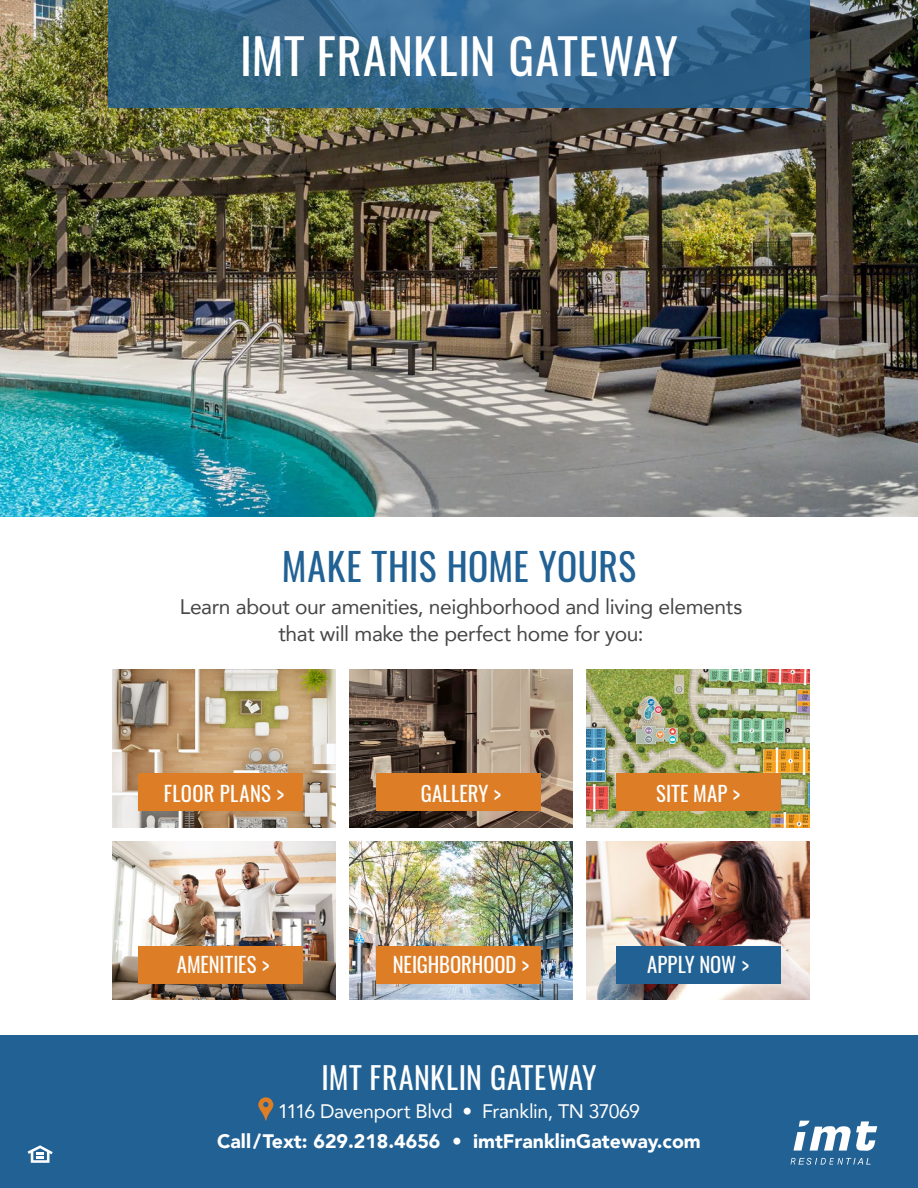
<style>
.page{position:relative;width:918px;height:1188px;background:#fff}
.page>*{position:absolute;margin:0;border:0;box-sizing:border-box;transform-origin:0 0}
.t1{font:48px "Oswald";letter-spacing:.02em;color:#fff}
.t2{font:37.5px "Oswald";letter-spacing:.01em;color:#216194}
.t3{font:30px "Oswald";letter-spacing:.025em;color:#fff}
.t4{font:21px/27px "Avenir";letter-spacing:-.015em;color:#464647;text-align:center}
.t5{font:20.7px "Oswald";letter-spacing:.005em;color:#fff}
.t6{font:900 19.5px/30px "Avenir";color:#fff;text-align:center}
.s1{font-weight:400}
</style>
<div class="page">
<img style="left:113px;top:842px;width:222px;height:158px">
<img style="left:113px;top:670px;width:222px;height:157px">
<img style="left:0;top:0;width:918px;height:516px">
<img style="left:350px;top:670px;width:222px;height:157px">
<img style="left:350px;top:842px;width:222px;height:158px">
<img style="left:587px;top:842px;width:222px;height:158px">
<svg style="left:108px;top:0;width:702px;height:108px;background:#35688c"></svg>
<div style="left:0;top:1036px;width:918px;height:152px;background:#216194"></div>
<svg style="left:28px;top:1145px;width:25px;height:18px"></svg>
<div style="left:138px;top:773px;width:164px;height:38px;background:#dd7e27"></div>
<div style="left:138px;top:946px;width:164px;height:38px;background:#dd7e27"></div>
<div style="left:377px;top:773px;width:164px;height:38px;background:#dd7e27"></div>
<div style="left:377px;top:946px;width:164px;height:38px;background:#dd7e27"></div>
<div style="left:616px;top:946px;width:164px;height:38px;background:#216194"></div>
<svg style="left:791px;top:1158px;width:80px;height:7px"></svg>
<svg style="left:793px;top:1121px;width:84px;height:30px"></svg>
<svg style="left:258px;top:1097px;width:16px;height:24px"></svg>
<img style="left:587px;top:670px;width:222px;height:157px">
<div style="left:616px;top:773px;width:164px;height:38px;background:#dd7e27"></div>
<h1 class="t1" style="left:240px;top:14px;width:439px">IMT FRANKLIN GATEWAY</h1>
<h2 class="t2" style="left:282px;top:533px;width:356px">MAKE THIS HOME YOURS</h2>
<p class="t4" style="left:180px;top:593px;width:564px">Learn about our amenities, neighborhood and living elements that will make the perfect home for you:</p>
<p class="t5" style="left:164px;top:775px;width:122px">FLOOR PLANS &gt;</p>
<p class="t5" style="left:421px;top:775px;width:82px">GALLERY &gt;</p>
<p class="t5" style="left:656px;top:775px;width:85px">SITE MAP &gt;</p>
<p class="t5" style="left:177px;top:946px;width:94px">AMENITIES &gt;</p>
<p class="t5" style="left:393px;top:946px;width:138px">NEIGHBORHOOD &gt;</p>
<p class="t5" style="left:647px;top:946px;width:103px">APPLY NOW &gt;</p>
<h3 class="t3" style="left:321px;top:1051px;width:277px">IMT FRANKLIN GATEWAY</h3>
<p class="t6" style="left:217px;top:1096px;width:485px"><span class="s1">1116 Davenport Blvd • Franklin, TN 37069<br></span>Call/Text: 629.218.4656 <span class="s1">•</span> imtFranklinGateway.com</p>
</div>
